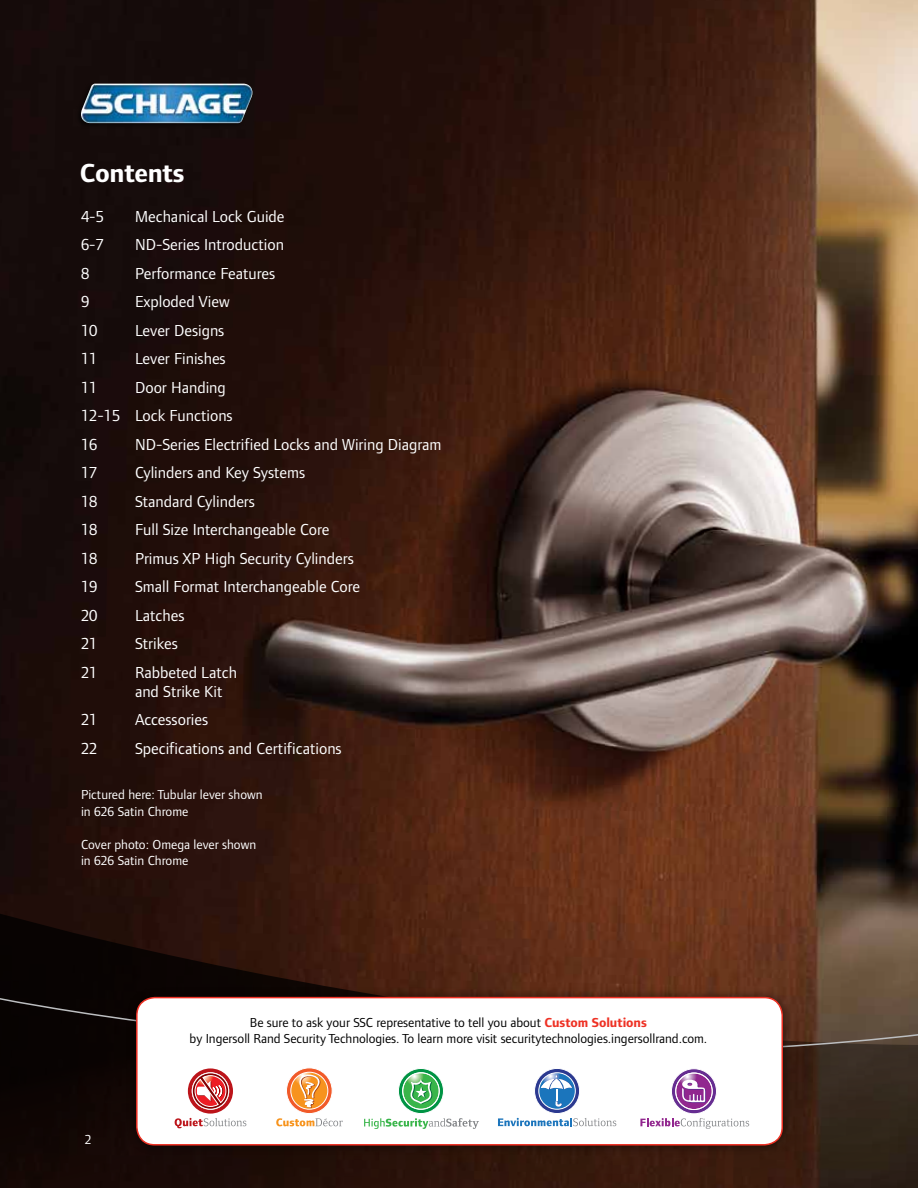
<style>
.page{position:relative;width:918px;height:1188px;background:#fff}
.page>*{position:absolute;margin:0;border:0;box-sizing:border-box;transform-origin:0 0}
.t1{font:700 27px "Foundry Form Sans";letter-spacing:-.01em;color:#fff}
.t2{font:16.5px/28.5px "Foundry Form Sans";color:#fff}
.t3{font:13.5px/16.5px "Foundry Form Sans";letter-spacing:-.005em;color:#000;text-align:center}
.t4{font:13.5px/16.5px "Foundry Form Sans";color:#fff}
.t5{font:6px "Foundry Form Sans";color:#fff}
.s1{font-weight:700;color:#ee3124}
</style>
<div class="page">
<img style="left:0;top:0;width:918px;height:622px">
<svg style="left:0;top:622px;width:918px;height:566px;background:#44291d"></svg>
<div style="left:75px;top:82px;width:179px;height:47px;background:#000;opacity:.55"></div>
<img style="left:81px;top:84px;width:171px;height:39px">
<div style="left:126px;top:987px;width:667px;height:168px;background:#000;opacity:.5"></div>
<div style="left:137px;top:998px;width:645px;height:147px;background:#fff;border-radius:18px"></div>
<div style="left:136px;top:997px;width:647px;height:149px;border:2px solid #ee3124;border-radius:18px"></div>
<svg style="left:175px;top:1118px;width:71px;height:10px"></svg>
<svg style="left:188px;top:1068px;width:45px;height:46px"></svg>
<svg style="left:192px;top:1072px;width:37px;height:38px"></svg>
<svg style="left:286px;top:1068px;width:46px;height:46px"></svg>
<div style="left:286px;top:1068px;width:46px;height:46px;border:1px solid #fff;border-radius:50%"></div>
<svg style="left:291px;top:1072px;width:37px;height:37px"></svg>
<div style="left:291px;top:1072px;width:37px;height:37px;border:1px solid #fff;border-radius:50%"></div>
<svg style="left:276px;top:1118px;width:67px;height:8px"></svg>
<svg style="left:296px;top:1074px;width:25px;height:34px"></svg>
<svg style="left:671px;top:1069px;width:46px;height:45px"></svg>
<div style="left:671px;top:1069px;width:46px;height:45px;border:1px solid #fff;border-radius:50%"></div>
<svg style="left:676px;top:1073px;width:36px;height:37px"></svg>
<svg style="left:640px;top:1118px;width:109px;height:11px"></svg>
<div style="left:676px;top:1073px;width:36px;height:37px;border:1px solid #fff;border-radius:50%"></div>
<svg style="left:682px;top:1079px;width:24px;height:24px"></svg>
<svg style="left:398px;top:1068px;width:46px;height:46px"></svg>
<div style="left:398px;top:1068px;width:46px;height:46px;border:1px solid #fff;border-radius:50%"></div>
<svg style="left:403px;top:1073px;width:36px;height:36px"></svg>
<svg style="left:364px;top:1118px;width:115px;height:11px"></svg>
<div style="left:402px;top:1073px;width:37px;height:36px;border:1px solid #fff;border-radius:50%"></div>
<svg style="left:410px;top:1079px;width:23px;height:25px"></svg>
<svg style="left:535px;top:1068px;width:45px;height:46px"></svg>
<div style="left:534px;top:1068px;width:46px;height:46px;border:1px solid #fff;border-radius:50%"></div>
<svg style="left:539px;top:1073px;width:36px;height:36px"></svg>
<div style="left:539px;top:1073px;width:37px;height:36px;border:1px solid #fff;border-radius:50%"></div>
<svg style="left:498px;top:1118px;width:118px;height:8px"></svg>
<svg style="left:541px;top:1075px;width:32px;height:32px"></svg>
<h1 class="t1" style="left:80px;top:158px;width:106px">Contents</h1>
<p class="t5" style="left:234px;top:115px;width:4px">®</p>
<p class="t2" style="left:81px;top:202px;width:24px">4-5</p>
<p class="t2" style="left:135px;top:202px;width:151px">Mechanical Lock Guide</p>
<p class="t2" style="left:81px;top:230px;width:24px">6-7</p>
<p class="t2" style="left:135px;top:230px;width:151px">ND-Series Introduction</p>
<p class="t2" style="left:81px;top:259px;width:10px">8</p>
<p class="t2" style="left:135px;top:259px;width:142px">Performance Features</p>
<p class="t2" style="left:81px;top:287px;width:10px">9</p>
<p class="t2" style="left:135px;top:287px;width:96px">Exploded View</p>
<p class="t2" style="left:81px;top:316px;width:18px">10</p>
<p class="t2" style="left:135px;top:316px;width:91px">Lever Designs</p>
<p class="t2" style="left:81px;top:344px;width:18px">11</p>
<p class="t2" style="left:135px;top:344px;width:92px">Lever Finishes</p>
<p class="t2" style="left:81px;top:373px;width:18px">11</p>
<p class="t2" style="left:81px;top:373px;width:153px;text-indent:54px">Door Handing<br>12-15 Lock Functions<br>16</p>
<p class="t2" style="left:135px;top:430px;width:308px">ND-Series Electrified Locks and Wiring Diagram</p>
<p class="t2" style="left:81px;top:458px;width:18px">17</p>
<p class="t2" style="left:135px;top:458px;width:172px">Cylinders and Key Systems</p>
<p class="t2" style="left:81px;top:487px;width:18px">18</p>
<p class="t2" style="left:135px;top:487px;width:121px">Standard Cylinders</p>
<p class="t2" style="left:81px;top:515px;width:18px">18</p>
<p class="t2" style="left:135px;top:515px;width:196px">Full Size Interchangeable Core</p>
<p class="t2" style="left:81px;top:544px;width:18px">18</p>
<p class="t2" style="left:135px;top:544px;width:220px">Primus XP High Security Cylinders</p>
<p class="t2" style="left:81px;top:572px;width:18px">19</p>
<p class="t2" style="left:135px;top:572px;width:227px">Small Format Interchangeable Core</p>
<p class="t2" style="left:81px;top:601px;width:18px">20</p>
<p class="t2" style="left:135px;top:601px;width:51px">Latches</p>
<p class="t2" style="left:81px;top:629px;width:18px">21</p>
<p class="t2" style="left:135px;top:629px;width:44px">Strikes</p>
<p class="t2" style="left:81px;top:658px;width:18px">21</p>
<p class="t2" style="left:135px;top:662px;width:104px;line-height:19.5px">Rabbeted Latch and Strike Kit</p>
<p class="t2" style="left:81px;top:706px;width:18px">21</p>
<p class="t2" style="left:135px;top:706px;width:75px">Accessories</p>
<p class="t2" style="left:81px;top:734px;width:18px">22</p>
<p class="t2" style="left:135px;top:734px;width:208px">Specifications and Certifications</p>
<p class="t4" style="left:81px;top:786px;width:183px">Pictured here: Tubular lever shown in 626 Satin Chrome</p>
<p class="t4" style="left:81px;top:836px;width:177px">Cover photo: Omega lever shown in 626 Satin Chrome</p>
<p class="t4" style="left:85px;top:1131px;width:8px">2</p>
<p class="t3" style="left:190px;top:1014px;width:519px">Be sure to ask your SSC representative to tell you about <span class="s1">Custom Solutions<br></span>by Ingersoll Rand Security Technologies. To learn more visit securitytechnologies.ingersollrand.com.</p>
</div>
